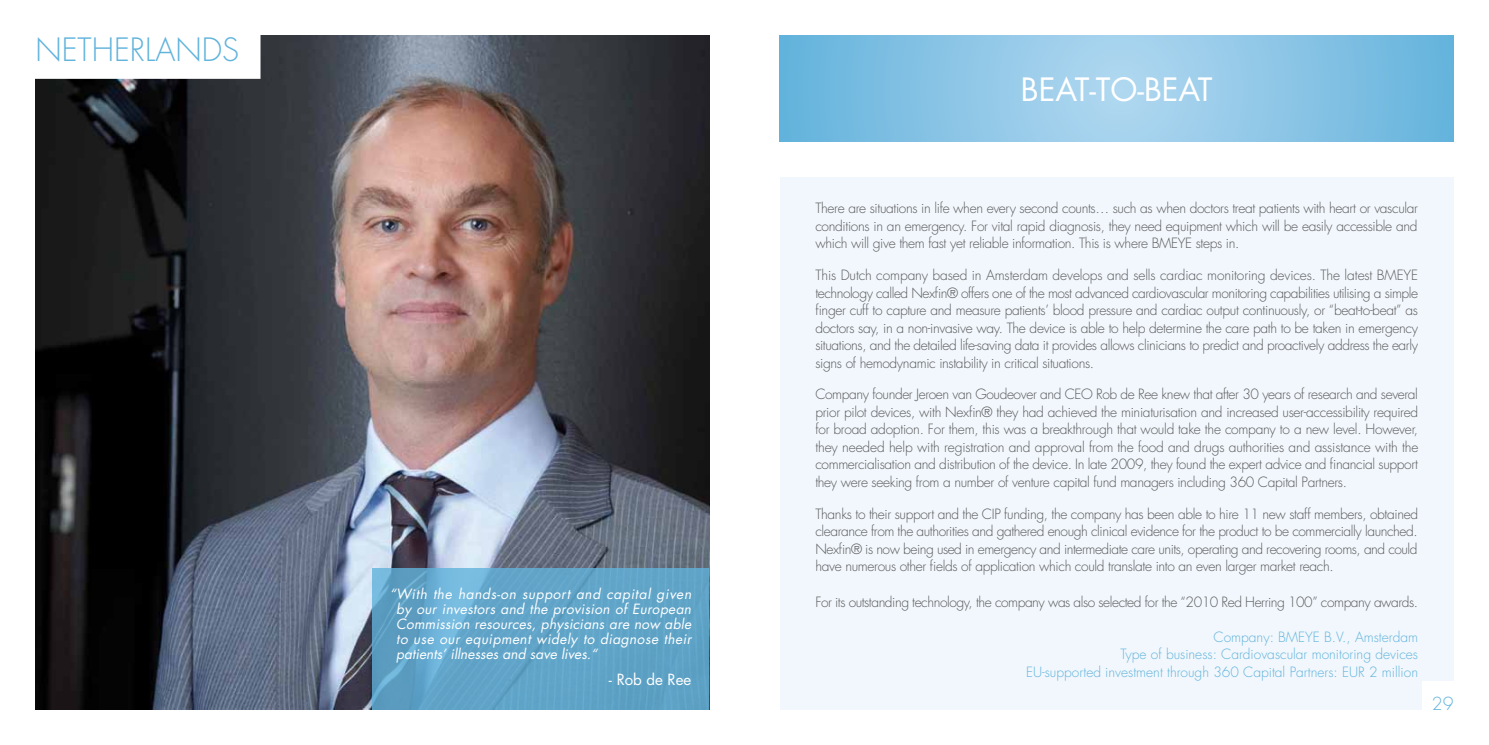
<style>
.page{position:relative;width:1489px;height:745px;background:#fff}
.page>*{position:absolute;margin:0;border:0;box-sizing:border-box;transform-origin:0 0}
.t1{font:31.25px "Futura LT";color:#fff}
.t2{font:300 31.25px "Futura LT";color:#61b3dc}
.t3{font:300 17.5px "Futura LT";color:#61b3dc}
.t4{font:15px "Futura LT";color:#fff}
.t5{font:300 13.75px/17.5px "Futura LT";letter-spacing:-.025em;color:#58585a;text-align:justify}
.t6{font:italic 13.75px/15px "Futura LT";color:#fff;text-align:justify}
.t7{font:300 13.75px/17.5px "Futura LT";color:#61b3dc;text-align:right}
</style>
<div class="page">
<img style="left:35px;top:35px;width:674px;height:674px">
<div style="left:780px;top:177px;width:673px;height:532px;background:#f1f7fc"></div>
<div style="left:1421px;top:680px;width:39px;height:36px;background:#fff"></div>
<div style="left:0;top:25px;width:260px;height:54px;background:#fff"></div>
<svg style="left:372px;top:567px;width:337px;height:142px;background:#61a4c8"></svg>
<svg style="left:780px;top:35px;width:673px;height:107px;background:#8ac4e5"></svg>
<h1 class="t2" style="left:35px;top:30px;width:19px">Nether</h1>
<h1 class="t2" style="left:145px;top:30px;width:75px">lands</h1>
<p class="t6" style="left:396px;top:586px;width:297px;text-indent:-6px">“With the hands-on support and capital given by our investors and the provision of European Commission resources, physicians are now able to use our equipment widely to diagnose their patients’ illnesses and save lives.“</p>
<p class="t4" style="left:609px;top:669px;width:84px">- ROB DE REE</p>
<h1 class="t1" style="left:1020px;top:70px;width:193px">BEAT-TO-BEAT</h1>
<p class="t5" style="left:815px;top:200px;width:604px">There are situations in life when every second counts… such as when doctors treat patients with heart or vascular conditions in an emergency. For vital rapid diagnosis, they need equipment which will be easily accessible and which will give them fast yet reliable information. This is where BMEYE steps in.</p>
<p class="t5" style="left:815px;top:266px;width:604px">This Dutch company based in Amsterdam develops and sells cardiac monitoring devices. The latest BMEYE technology called Nexfin® offers one of the most advanced cardiovascular monitoring capabilities utilising a simple finger cuff to capture and measure patients’ blood pressure and cardiac output continuously, or “beat-to-beat” as doctors say, in a non-invasive way. The device is able to help determine the care path to be taken in emergency situations, and the detailed life-saving data it provides allows clinicians to predict and proactively address the early signs of hemodynamic instability in critical situations.</p>
<p class="t5" style="left:815px;top:386px;width:604px">Company founder Jeroen van Goudeover and CEO Rob de Ree knew that after 30 years of research and several prior pilot devices, with Nexfin® they had achieved the miniaturisation and increased user-accessibility required for broad adoption. For them, this was a breakthrough that would take the company to a new level. However, they needed help with registration and approval from the food and drugs authorities and assistance with the commercialisation and distribution of the device. In late 2009, they found the expert advice and financial support they were seeking from a number of venture capital fund managers including 360 Capital Partners.</p>
<p class="t5" style="left:815px;top:505px;width:604px">Thanks to their support and the CIP funding, the company has been able to hire 11 new staff members, obtained clearance from the authorities and gathered enough clinical evidence for the product to be commercially launched.<br>Nexfin® is now being used in emergency and intermediate care units, operating and recovering rooms, and could have numerous other fields of application which could translate into an even larger market reach.</p>
<p class="t5" style="left:815px;top:592px;width:604px">For its outstanding technology, the company was also selected for the “2010 Red Herring 100” company awards.</p>
<p class="t7" style="left:1026px;top:628px;width:393px">Company: BMEYE B.V., Amsterdam<br>Type of business: Cardiovascular monitoring devices<br>EU-supported investment through 360 Capital Partners: EUR 2 million</p>
<p class="t3" style="left:1431px;top:692px;width:23px">29</p>
</div>
